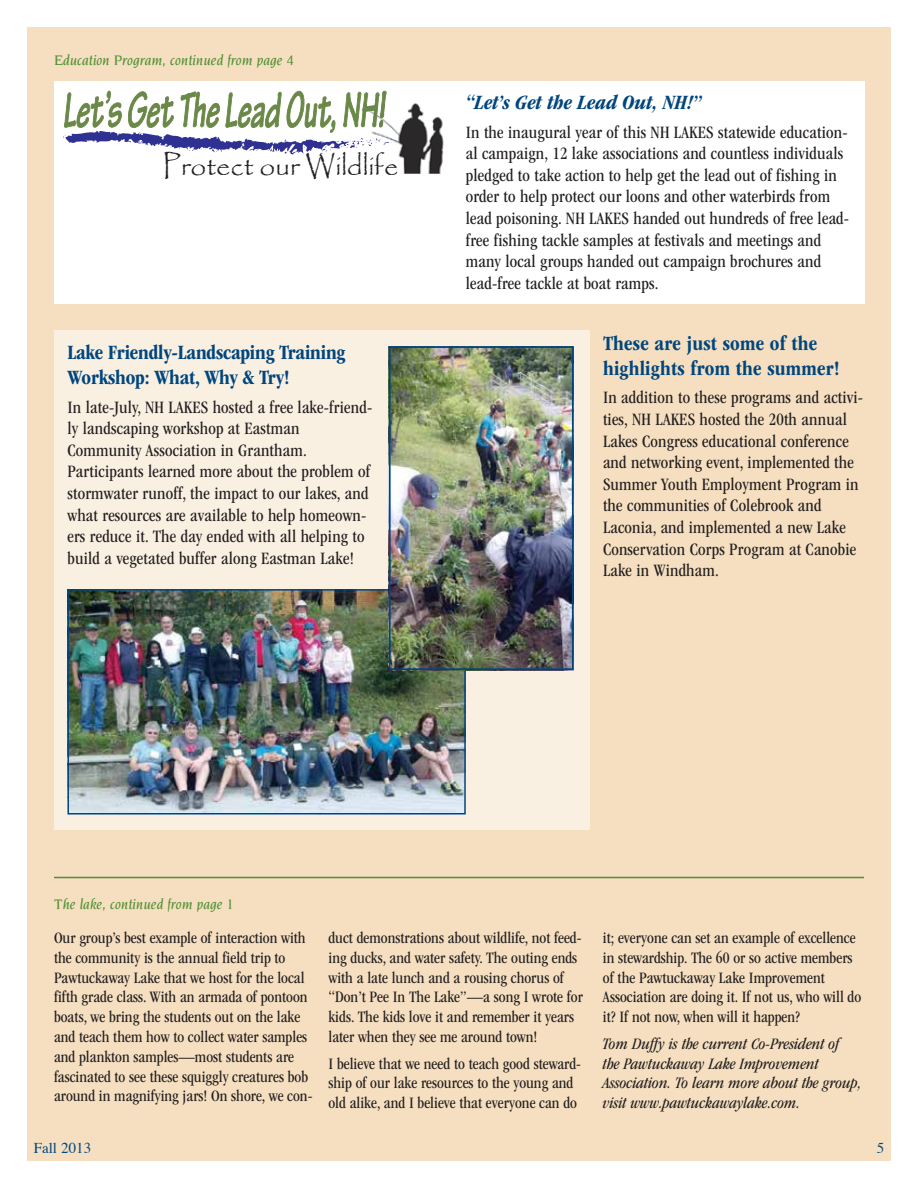
<style>
.page{position:relative;width:918px;height:1188px;background:#fff}
.page>*{position:absolute;margin:0;border:0;box-sizing:border-box;transform-origin:0 0}
.t1{font:28.05px "Papyrus";color:#231f20}
.t2{font:700 condensed 21px/25.2px "ITC Garamond Std";letter-spacing:-.01em;color:#00467e}
.t3{font:700 condensed 21px/25.2px "ITC Garamond Std";letter-spacing:.01em;color:#00467e}
.t4{font:italic 700 condensed 21px "ITC Garamond Std";color:#00467e}
.t5{font:condensed 18px/21.6px "ITC Garamond Std";letter-spacing:.01em;color:#231f20}
.t6{font:condensed 16.5px/19.8px "ITC Garamond Std";color:#231f20}
.t7{font:italic condensed 16.5px/19.8px "ITC Garamond Std";color:#231f20}
.t8{font:italic 500 15px "Novarese Std";color:#519136}
.t9{font:15px "Times";color:#00467e}
</style>
<div class="page">
<div style="left:27px;top:27px;width:864px;height:1134px;background:#f5dfc0"></div>
<div style="left:54px;top:331px;width:536px;height:499px;background:#faf0e2"></div>
<img style="left:70px;top:591px;width:394px;height:221px">
<div style="left:68px;top:589px;width:398px;height:225px;border:1px solid #00467e"></div>
<img style="left:392px;top:349px;width:179px;height:318px">
<div style="left:389px;top:346px;width:185px;height:324px;border:2px solid #00467e"></div>
<div style="left:54px;top:81px;width:810px;height:223px;background:#fff"></div>
<img style="left:392px;top:104px;width:52px;height:70px">
<svg style="left:63px;top:91px;width:329px;height:63px"></svg>
<hr style="left:54px;top:877px;width:810px;height:1px;background:#519136">
<p class="t8" style="left:54px;top:52px;width:242px">Education Program, continued from page 4</p>
<h1 class="t1" style="left:162px;top:149px;width:238px">Protect our Wildlife</h1>
<p class="t2" style="left:68px;top:340px;width:279px">Lake Friendly-Landscaping Training<br>Workshop: What, Why &amp; Try!</p>
<p class="t5" style="left:68px;top:396px;width:306px">In late-July, NH LAKES hosted a free lake-friend&shy;ly landscaping workshop at Eastman Community Association in Grantham.<br>Participants learned more about the problem of stormwater runoff, the impact to our lakes, and what resources are available to help homeown&shy;ers reduce it. The day ended with all helping to build a vegetated buffer along Eastman Lake!</p>
<p class="t4" style="left:466px;top:91px;width:238px">“Let’s Get the Lead Out, NH!”</p>
<p class="t5" style="left:466px;top:121px;width:385px">In the inaugural year of this NH LAKES statewide education&shy;al campaign, 12 lake associations and countless individuals pledged to take action to help get the lead out of fishing in order to help protect our loons and other waterbirds from lead poisoning. NH LAKES handed out hundreds of free lead&shy;free fishing tackle samples at festivals and meetings and many local groups handed out campaign brochures and lead-free tackle at boat ramps.</p>
<p class="t3" style="left:603px;top:331px;width:238px">These are just some of the highlights from the summer!</p>
<p class="t5" style="left:603px;top:387px;width:262px">In addition to these programs and activi&shy;ties, NH LAKES hosted the 20th annual Lakes Congress educational conference and networking event, implemented the Summer Youth Employment Program in the communities of Colebrook and Laconia, and implemented a new Lake Conservation Corps Program at Canobie Lake in Windham.</p>
<p class="t8" style="left:54px;top:896px;width:182px">The lake, continued from page 1</p>
<p class="t6" style="left:54px;top:928px;width:260px">Our group’s best example of interaction with the community is the annual field trip to Pawtuckaway Lake that we host for the local fifth grade class. With an armada of pontoon boats, we bring the students out on the lake and teach them how to collect water samples and plankton samples—most students are fascinated to see these squiggly creatures bob around in magnifying jars! On shore, we con-</p>
<p class="t6" style="left:328px;top:928px;width:256px">duct demonstrations about wildlife, not feed&shy;ing ducks, and water safety. The outing ends with a late lunch and a rousing chorus of “Don’t Pee In The Lake”—a song I wrote for kids. The kids love it and remember it years later when they see me around town!</p>
<p class="t6" style="left:328px;top:1054px;width:254px">I believe that we need to teach good steward&shy;ship of our lake resources to the young and old alike, and I believe that everyone can do</p>
<p class="t6" style="left:603px;top:928px;width:260px">it; everyone can set an example of excellence in stewardship. The 60 or so active members of the Pawtuckaway Lake Improvement Association are doing it. If not us, who will do it? If not now, when will it happen?</p>
<p class="t7" style="left:603px;top:1034px;width:260px">Tom Duffy is the current Co-President of<br>the Pawtuckaway Lake Improvement Association. To learn more about the group, visit www.pawtuckawaylake.com.</p>
<p class="t9" style="left:34px;top:1134px;width:59px">Fall 2013</p>
<p class="t9" style="left:877px;top:1134px;width:9px">5</p>
</div>
